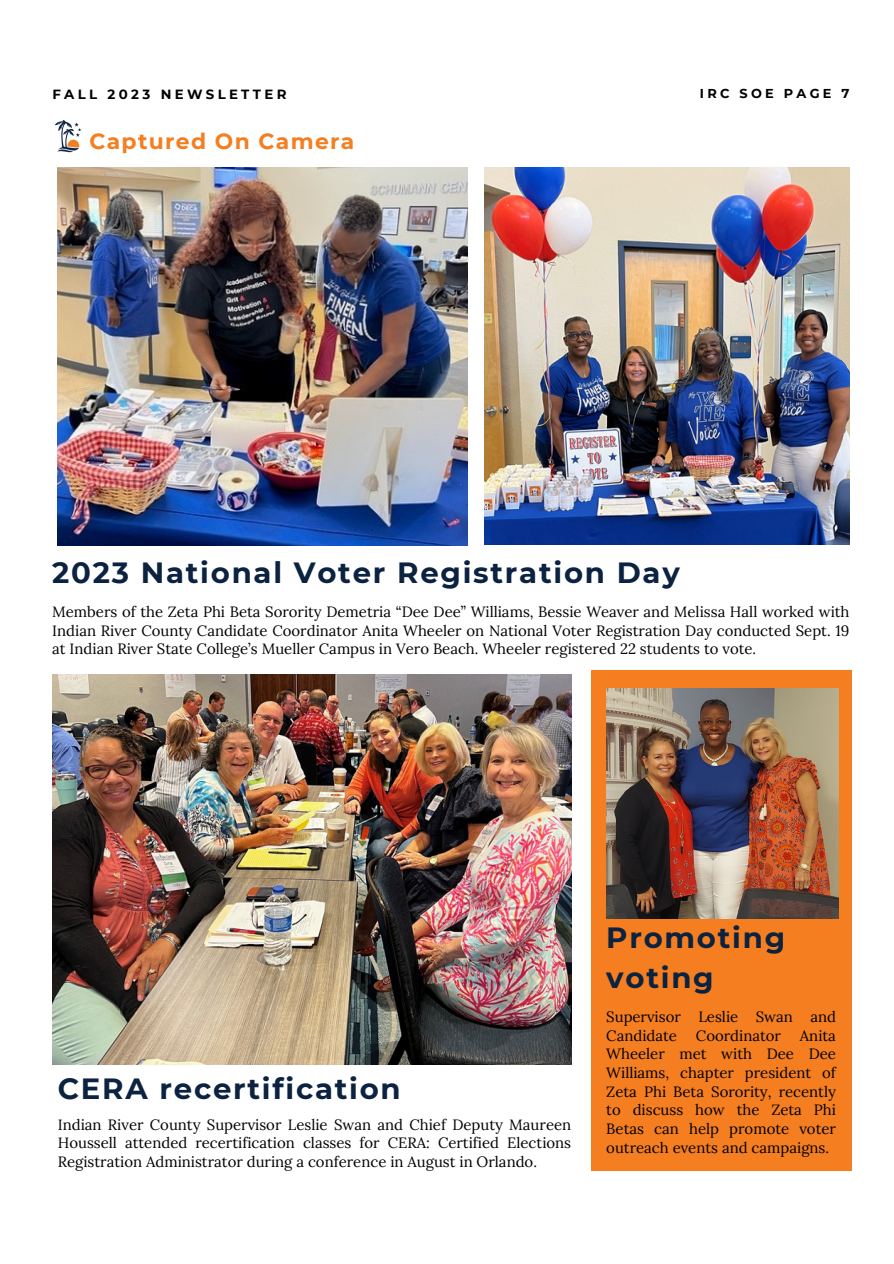
<style>
.page{position:relative;width:894px;height:1264px;background:#fff}
.page>*{position:absolute;margin:0;border:0;box-sizing:border-box;transform-origin:0 0}
.t1{font:700 29.1px/40.5px "Montserrat";letter-spacing:.06em;color:#0b2240}
.t2{font:700 21.9px "Montserrat";letter-spacing:.06em;color:#f47e20}
.t3{font:14.85px/18.6px "Lora";color:#000;text-align:justify}
.t4{font:700 13.35px "Montserrat";letter-spacing:.25em;color:#000}
.t5{font:700 12.9px "Montserrat";letter-spacing:.25em;color:#000}
</style>
<div class="page">
<img style="left:55px;top:120px;width:26px;height:33px">
<div style="left:591px;top:670px;width:260px;height:501px;background:#f47e20"></div>
<img style="left:606px;top:688px;width:232px;height:230px">
<img style="left:52px;top:674px;width:519px;height:390px">
<img style="left:484px;top:167px;width:365px;height:378px">
<img style="left:58px;top:167px;width:410px;height:379px">
<p class="t4" style="left:52px;top:86px;width:235px">FALL 2023 NEWSLETTER</p>
<p class="t2" style="left:89px;top:128px;width:266px">Captured On Camera</p>
<p class="t5" style="left:699px;top:85px;width:151px">IRC SOE PAGE 7</p>
<p class="t1" style="left:52px;top:552px;width:629px">2023 National Voter Registration Day</p>
<p class="t3" style="left:52px;top:602px;width:798px">Members of the Zeta Phi Beta Sorority Demetria “Dee Dee” Williams, Bessie Weaver and Melissa Hall worked with Indian River County Candidate Coordinator Anita Wheeler on National Voter Registration Day conducted Sept. 19 at Indian River State College’s Mueller Campus in Vero Beach. Wheeler registered 22 students to vote.</p>
<p class="t1" style="left:58px;top:1068px;width:344px">CERA recertification</p>
<p class="t3" style="left:58px;top:1115px;width:515px">Indian River County Supervisor Leslie Swan and Chief Deputy Maureen Houssell attended recertification classes for CERA: Certified Elections Registration Administrator during a conference in August in Orlando.</p>
<p class="t1" style="left:606px;top:916px;width:180px">Promoting voting</p>
<p class="t3" style="left:606px;top:1007px;width:231px">Supervisor Leslie Swan and<br>Candidate</p>
<p class="t3" style="left:695px;top:1026px;width:87px">Coordinator</p>
<p class="t3" style="left:606px;top:1026px;width:231px;text-indent:193px">Anita Wheeler met with Dee Dee Williams, chapter president of Zeta Phi Beta Sorority, recently to discuss how the Zeta Phi Betas can help promote voter outreach events and campaigns.</p>
</div>
